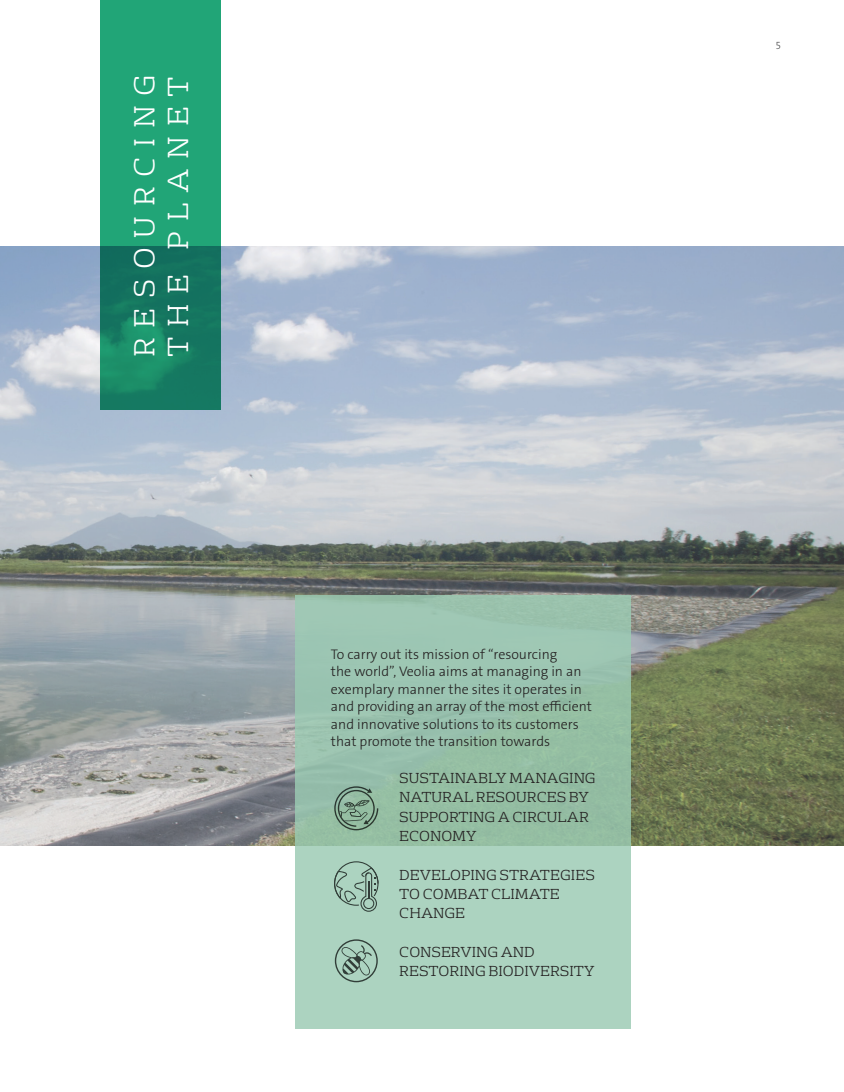
<style>
.page{position:relative;width:844px;height:1092px;background:#fff}
.page>*{position:absolute;margin:0;border:0;box-sizing:border-box;transform-origin:0 0}
.t1{font:300 28px/33.6px "FS Rufus";letter-spacing:.35em;color:#fff}
.t2{font:14px/17.5px "The Sans Veolia W3 Lig";color:#231f20}
.t3{font:300 14px/19.2px "FS Rufus";color:#231f20}
.t4{font:10.5px "The Sans Veolia W3 Lig";color:#4b4c4d}
</style>
<div class="page">
<img style="left:0;top:246px;width:843px;height:599px">
<svg style="left:100px;top:0;width:121px;height:409px;background:#1c946e"></svg>
<svg style="left:295px;top:595px;width:336px;height:433px;background:#a0c8b3"></svg>
<svg style="left:334px;top:786px;width:44px;height:44px;background:#7c9e88"></svg>
<svg style="left:334px;top:861px;width:44px;height:50px;background:#93b5a4"></svg>
<svg style="left:335px;top:939px;width:42px;height:43px;background:#90b1a1"></svg>
<h1 class="t1" style="left:125px;top:357px;width:284px;rotate:-90deg">RESOURCING<br>THE PLANET</h1>
<p class="t2" style="left:331px;top:645px;width:262px">To carry out its mission of “resourcing<br>the world”, Veolia aims at managing in an exemplary manner the sites it operates in and providing an array of the most efficient and innovative solutions to its customers that promote the transition towards</p>
<p class="t3" style="left:399px;top:767px;width:198px">SUSTAINABLY MANAGING<br>NATURAL RESOURCES BY<br>SUPPORTING A CIRCULAR<br>ECONOMY</p>
<p class="t3" style="left:399px;top:863px;width:197px">DEVELOPING STRATEGIES<br>TO COMBAT CLIMATE<br>CHANGE</p>
<p class="t3" style="left:399px;top:940px;width:197px">CONSERVING AND<br>RESTORING BIODIVERSITY</p>
<p class="t4" style="left:775px;top:39px;width:6px">5</p>
</div>
